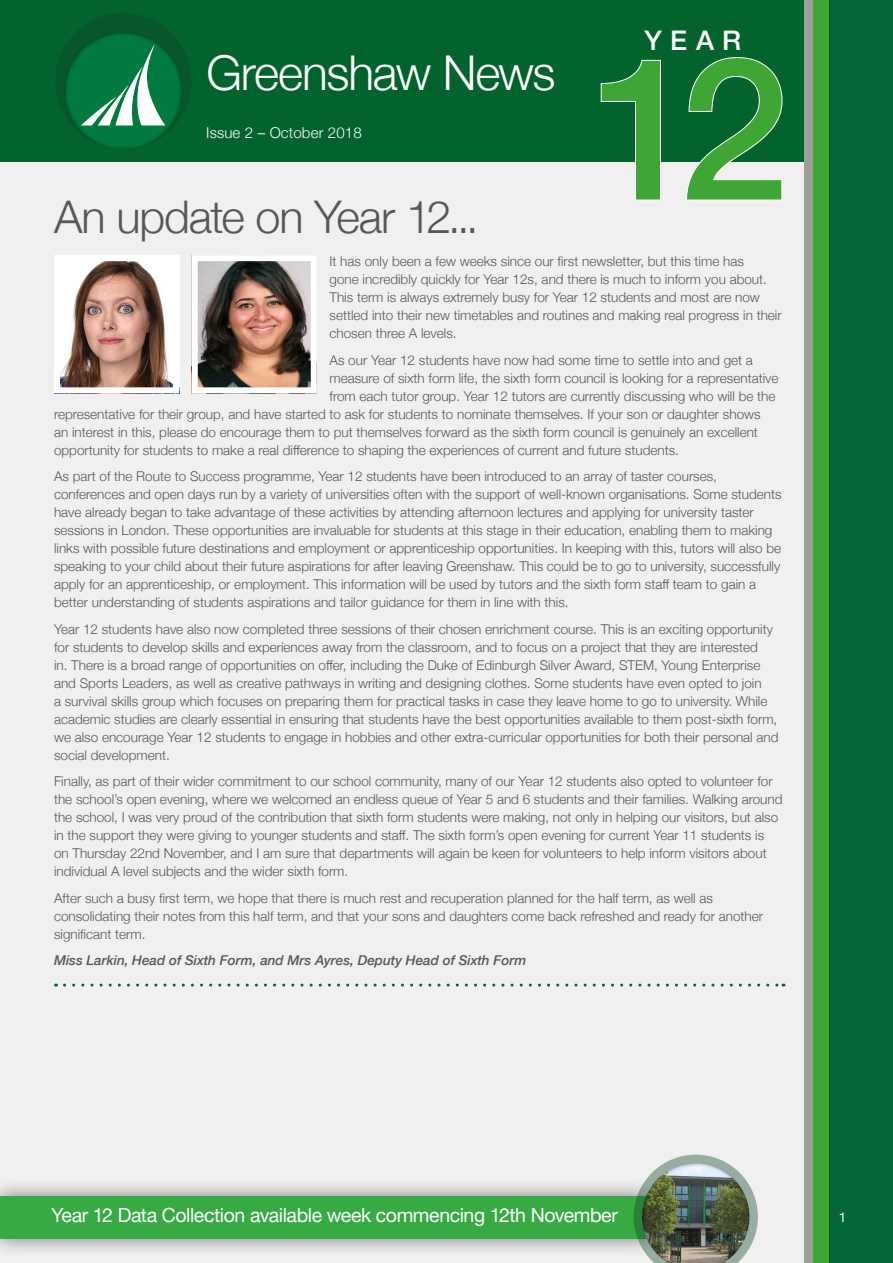
<style>
.page{position:relative;width:893px;height:1263px;background:#fff}
.page>*{position:absolute;margin:0;border:0;box-sizing:border-box;transform-origin:0 0}
.t1{font:300 48px "Helvetica Neue";letter-spacing:-.03em;color:#fff}
.t2{font:300 45px "Helvetica Neue";letter-spacing:-.025em;color:#575756}
.t3{font:500 27px "Helvetica Neue";color:#fff}
.t4{font:19.5px "Helvetica Neue";letter-spacing:-.02em;color:#fff}
.t5{font:300 15px "Helvetica Neue";letter-spacing:.01em;color:#fff}
.t6{font:300 13.5px/18px "Helvetica Neue";color:#575756}
.t7{font:italic 500 13.5px "Helvetica Neue";color:#575756}
.t8{font:13.5px "Helvetica Neue";color:#fff}
</style>
<div class="page">
<div style="left:0;top:0;width:804px;height:1263px;background:#f0f0f1"></div>
<div style="left:813px;top:0;width:17px;height:1263px;background:#3fa535"></div>
<div style="left:829px;top:0;width:64px;height:1263px;background:#046739"></div>
<img style="left:61px;top:262px;width:111px;height:124px">
<div style="left:54px;top:255px;width:125px;height:138px;border:6px solid #fff"></div>
<img style="left:199px;top:262px;width:111px;height:124px">
<div style="left:192px;top:255px;width:125px;height:138px;border:6px solid #fff"></div>
<div style="left:0;top:1177px;width:665px;height:80px;background:#000;opacity:.5"></div>
<div style="left:0;top:1196px;width:646px;height:43px;background:#38aa43"></div>
<div style="left:629px;top:1152px;width:133px;height:111px;background:#000;opacity:.75"></div>
<div style="left:0;top:0;width:804px;height:162px;background:#02632d"></div>
<div style="left:52px;top:21px;width:143px;height:130px;background:#000;opacity:.75"></div>
<div style="left:804px;top:0;width:9px;height:1263px;background:#9d9d9c"></div>
<svg style="left:600px;top:57px;width:183px;height:143px"></svg>
<svg style="left:64px;top:983px;width:720px;height:3px"></svg>
<h1 class="t1" style="left:206px;top:34px;width:351px">Greenshaw News</h1>
<p class="t5" style="left:206px;top:120px;width:157px">Issue 2 – October 2018</p>
<h3 class="t3" style="left:645px;top:19px;width:98px">YEAR</h3>
<h2 class="t2" style="left:54px;top:180px;width:426px">An update on Year 12...</h2>
<p class="t6" style="left:330px;top:251px;width:454px">It has only been a few weeks since our first newsletter, but this time has<br>gone incredibly quickly for Year 12s, and there is much to inform you about.<br>This term is always extremely busy for Year 12 students and most are now settled into their new timetables and routines and making real progress in their chosen three A levels.</p>
<p class="t6" style="left:330px;top:350px;width:425px">As our Year 12 students have now had some time to settle into and get a</p>
<p class="t6" style="left:330px;top:368px;width:450px">measure of sixth form life, the sixth form council is looking for a representative</p>
<p class="t6" style="left:330px;top:386px;width:447px">from each tutor group. Year 12 tutors are currently discussing who will be the</p>
<p class="t6" style="left:54px;top:404px;width:708px">representative for their group, and have started to ask for students to nominate themselves. If your son or daughter shows</p>
<p class="t6" style="left:54px;top:422px;width:705px">an interest in this, please do encourage them to put themselves forward as the sixth form council is genuinely an excellent</p>
<p class="t6" style="left:54px;top:440px;width:626px">opportunity for students to make a real difference to shaping the experiences of current and future students.</p>
<p class="t6" style="left:54px;top:466px;width:729px">As part of the Route to Success programme, Year 12 students have been introduced to an array of taster courses, conferences and open days run by a variety of universities often with the support of well-known organisations. Some students have already began to take advantage of these activities by attending afternoon lectures and applying for university taster sessions in London. These opportunities are invaluable for students at this stage in their education, enabling them to making links with possible future destinations and employment or apprenticeship opportunities. In keeping with this, tutors will also be speaking to your child about their future aspirations for after leaving Greenshaw. This could be to go to university, successfully apply for an apprenticeship, or employment. This information will be used by tutors and the sixth form staff team to gain a better understanding of students aspirations and tailor guidance for them in line with this.</p>
<p class="t6" style="left:54px;top:619px;width:726px">Year 12 students have also now completed three sessions of their chosen enrichment course. This is an exciting opportunity for students to develop skills and experiences away from the classroom, and to focus on a project that they are interested<br>in. There is a broad range of opportunities on offer, including the Duke of Edinburgh Silver Award, STEM, Young Enterprise and Sports Leaders, as well as creative pathways in writing and designing clothes. Some students have even opted to join<br>a survival skills group which focuses on preparing them for practical tasks in case they leave home to go to university. While academic studies are clearly essential in ensuring that students have the best opportunities available to them post-sixth form, we also encourage Year 12 students to engage in hobbies and other extra-curricular opportunities for both their personal and social development.</p>
<p class="t6" style="left:54px;top:771px;width:730px">Finally, as part of their wider commitment to our school community, many of our Year 12 students also opted to volunteer for the school’s open evening, where we welcomed an endless queue of Year 5 and 6 students and their families. Walking around the school, I was very proud of the contribution that sixth form students were making, not only in helping our visitors, but also in the support they were giving to younger students and staff. The sixth form’s open evening for current Year 11 students is<br>on Thursday 22nd November, and I am sure that departments will again be keen for volunteers to help inform visitors about individual A level subjects and the wider sixth form.</p>
<p class="t6" style="left:54px;top:888px;width:710px">After such a busy first term, we hope that there is much rest and recuperation planned for the half term, as well as consolidating their notes from this half term, and that your sons and daughters come back refreshed and ready for another significant term.</p>
<p class="t7" style="left:54px;top:949px;width:474px">Miss Larkin, Head of Sixth Form, and Mrs Ayres, Deputy Head of Sixth Form</p>
<h3 class="t4" style="left:51px;top:1201px;width:568px">Year 12 Data Collection available week commencing 12th November</h3>
<p class="t8" style="left:839px;top:1207px;width:9px">1</p>
</div>
